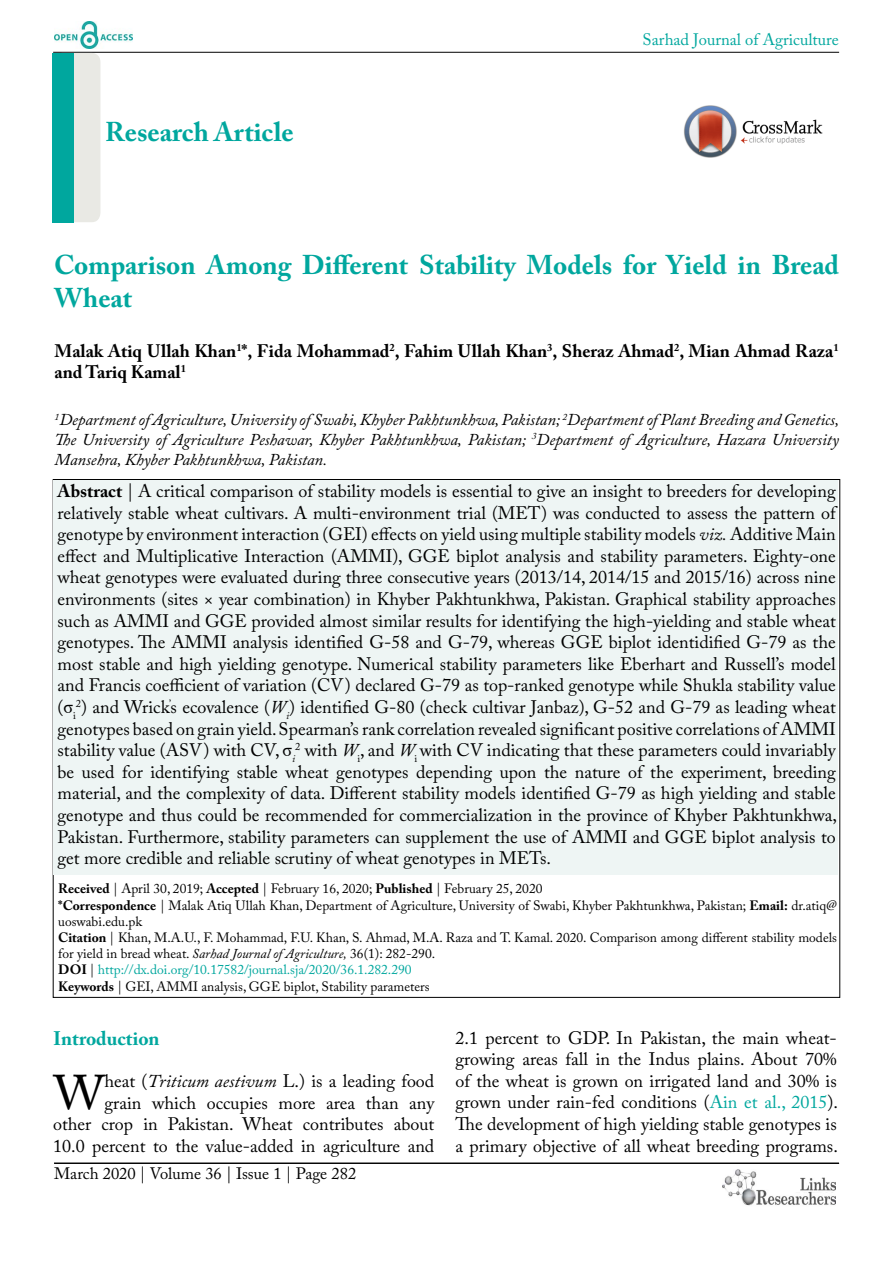
<style>
.page{position:relative;width:893px;height:1263px;background:#fff}
.page>*{position:absolute;margin:0;border:0;box-sizing:border-box;transform-origin:0 0}
.t1{font:48.45px "Adobe Caslon Pro";color:#000}
.t2{font:700 27px/32.4px "Adobe Caslon Pro";color:#00a79e}
.t3{font:700 19.5px "Adobe Caslon Pro";color:#00a79e}
.t4{font:18px/21.6px "Adobe Caslon Pro";color:#000;text-align:justify}
.t5{font:700 18px/21.6px "Adobe Caslon Pro";color:#000}
.t6{font:italic 16.5px/19.8px "Adobe Caslon Pro";color:#000;text-align:justify}
.t7{font:16.5px "Adobe Caslon Pro";color:#000}
.t8{font:16.5px "Adobe Caslon Pro";color:#00a79e}
.t9{font:13.5px/16.2px "Adobe Caslon Pro";color:#000}
.s1{font-weight:700}
.s2{font-style:italic}
.s3{font-family:"Times New Roman"}
.s4{color:#00a79e}
</style>
<div class="page">
<hr style="left:53px;top:52px;width:786px;height:1px;background:#000">
<img style="left:54px;top:22px;width:78px;height:27px">
<img style="left:722px;top:1169px;width:113px;height:37px">
<div style="left:54px;top:53px;width:46px;height:169px;background:#e9e9e4;border-radius:9px"></div>
<hr style="left:54px;top:1163px;width:785px;height:1px;background:#000">
<div style="left:53px;top:53px;width:21px;height:169px;background:#00a79e"></div>
<div style="left:54px;top:480px;width:784px;height:395px;background:#eef5f4"></div>
<img style="left:684px;top:105px;width:139px;height:53px">
<h2 class="t2" style="left:105px;top:116px;width:190px">Research Article</h2>
<p class="t8" style="left:643px;top:30px;width:198px">Sarhad Journal of Agriculture</p>
<h2 class="t2" style="left:54px;top:249px;width:786px">Comparison Among Different Stability Models for Yield in Bread<br>Wheat</h2>
<p class="t5" style="left:55px;top:340px;width:786px">Malak Atiq Ullah Khan<sup>1</sup>*, Fida Mohammad<sup>2</sup>, Fahim Ullah Khan<sup>3</sup>, Sheraz Ahmad<sup>2</sup>, Mian Ahmad Raza<sup>1 </sup>and Tariq Kamal<sup>1</sup></p>
<p class="t6" style="left:55px;top:409px;width:786px"><sup>1</sup>Department of Agriculture, University of Swabi, Khyber Pakhtunkhwa, Pakistan; <sup>2</sup>Department of Plant Breeding and Genetics, The University of Agriculture Peshawar, Khyber Pakhtunkhwa, Pakistan; <sup>3</sup>Department of Agriculture, Hazara University Mansehra, Khyber Pakhtunkhwa, Pakistan.</p>
<p class="t4" style="left:58px;top:480px;width:781px"><span class="s1">Abstract</span> | A critical comparison of stability models is essential to give an insight to breeders for developing relatively stable wheat cultivars. A multi-environment trial (MET) was conducted to assess the pattern of genotype by environment interaction (GEI) effects on yield using multiple stability models <span class="s2">viz.</span> Additive Main effect and Multiplicative Interaction (AMMI), GGE biplot analysis and stability parameters. Eighty-one wheat genotypes were evaluated during three consecutive years (2013/14, 2014/15 and 2015/16) across nine environments (sites × year combination) in Khyber Pakhtunkhwa, Pakistan. Graphical stability approaches such as AMMI and GGE provided almost similar results for identifying the high-yielding and stable wheat genotypes. The AMMI analysis identified G-58 and G-79, whereas GGE biplot identidified G-79 as the most stable and high yielding genotype. Numerical stability parameters like Eberhart and Russell’s model and Francis coefficient of variation (CV) declared G-79 as top-ranked genotype while Shukla stability value (<span class="s3">σ</span><sub>i</sub><sup>2</sup>) and Wrick<sup>’</sup>s ecovalence (<span class="s2">W</span><sub>i</sub>) identified G-80 (check cultivar Janbaz), G-52 and G-79 as leading wheat genotypes based on grain yield. Spearman’s rank correlation revealed significant positive correlations of AMMI stability value (ASV) with CV, <span class="s3">σ</span><sub>i</sub><sup>2</sup> with <span class="s2">W</span><sub>i</sub>, and <span class="s2">W</span><sub>i</sub> with CV indicating that these parameters could invariably be used for identifying stable wheat genotypes depending upon the nature of the experiment, breeding material, and the complexity of data. Different stability models identified G-79 as high yielding and stable genotype and thus could be recommended for commercialization in the province of Khyber Pakhtunkhwa, Pakistan. Furthermore, stability parameters can supplement the use of AMMI and GGE biplot analysis to get more credible and reliable scrutiny of wheat genotypes in METs.</p>
<p class="t9" style="left:58px;top:881px;width:780px"><span class="s1">Received</span> | April 30, 2019; <span class="s1">Accepted</span> | February 16, 2020; <span class="s1">Published</span> | February 25, 2020<br><span class="s1">*Correspondence</span> | Malak Atiq Ullah Khan, Department of Agriculture, University of Swabi, Khyber Pakhtunkhwa, Pakistan; <span class="s1">Email:</span> dr.atiq@ uoswabi.edu.pk<br><span class="s1">Citation</span> | Khan, M.A.U., F. Mohammad, F.U. Khan, S. Ahmad, M.A. Raza and T. Kamal. 2020. Comparison among different stability models for yield in bread wheat. <span class="s2">Sarhad Journal of Agriculture,</span> 36(1): 282-290.<br><span class="s1">DOI</span> | <span class="s4">http://dx.doi.org/10.17582/journal.sja/2020/36.1.282.290<br></span><span class="s1">Keywords</span> | GEI, AMMI analysis, GGE biplot, Stability parameters</p>
<p class="t3" style="left:53px;top:1026px;width:108px">Introduction</p>
<h1 class="t1" style="left:54px;top:1063px;width:52px">W</h1>
<p class="t4" style="left:53px;top:1070px;width:383px;text-align:right">heat (<span class="s2">Triticum aestivum</span> L.) is a leading food<br>grain which occupies more area than any<br>other crop in Pakistan. Wheat contributes about 10.0 percent to the value-added in agriculture and</p>
<p class="t7" style="left:54px;top:1164px;width:304px">March 2020 | Volume 36 | Issue 1 | Page 282</p>
<p class="t4" style="left:456px;top:1026px;width:384px">2.1 percent to GDP. In Pakistan, the main wheat&shy;growing areas fall in the Indus plains. About 70% of the wheat is grown on irrigated land and 30% is grown under rain-fed conditions (<span class="s4">Ain et al., 2015</span>).<br>The development of high yielding stable genotypes is a primary objective of all wheat breeding programs.</p>
</div>
